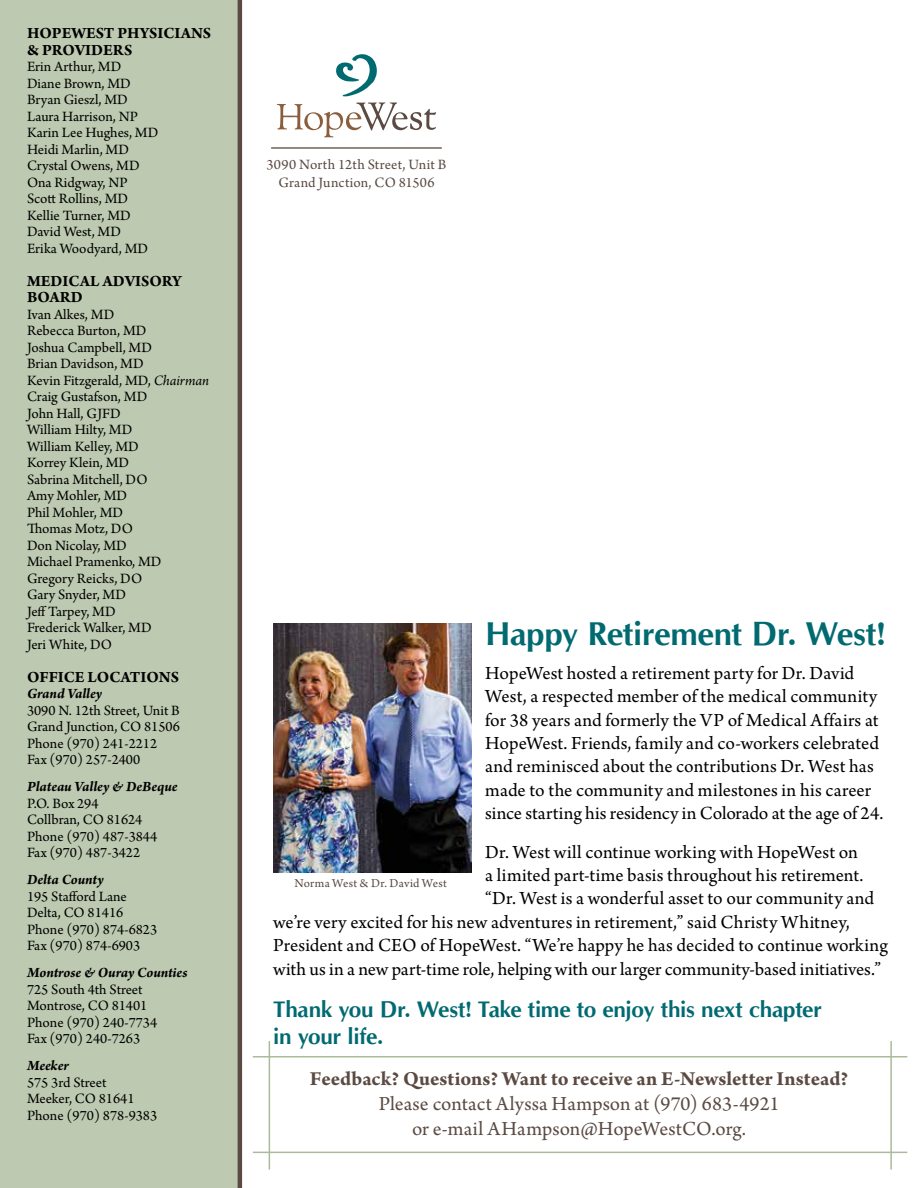
<style>
.page{position:relative;width:918px;height:1188px;background:#fff}
.page>*{position:absolute;margin:0;border:0;box-sizing:border-box;transform-origin:0 0}
.t1{font:700 33px "CG Omega";letter-spacing:-.01em;color:#006a71}
.t2{font:700 22.5px/27px "CG Omega";letter-spacing:-.01em;color:#006a71}
.t3{font:21px/25.2px "Arno Pro";letter-spacing:.005em;color:#5a4a42;text-align:center}
.t4{font:700 21px "Arno Pro";color:#5a4a42}
.t5{font:19.5px/23.4px "Arno Pro";color:#000}
.t6{font:700 16.5px/16.5px "Arno Pro";color:#000}
.t7{font:15px/16.5px "Arno Pro";color:#000}
.t8{font:italic 700 15px "Arno Pro";letter-spacing:-.005em;color:#000}
.t9{font:15px/18px "Arno Pro";letter-spacing:.01em;color:#5a4a42;text-align:center}
.t10{font:12.75px "Arno Pro";letter-spacing:.02em;color:#5a4a42}
.s1{font-style:italic}
</style>
<div class="page">
<div style="left:0;top:0;width:243px;height:1188px;background:#bdc9b0"></div>
<svg style="left:277px;top:54px;width:159px;height:83px"></svg>
<hr style="left:271px;top:147px;width:171px;height:2px;background:#71625a">
<hr style="left:253px;top:1152px;width:654px;height:1px;background:#abba9b">
<hr style="left:253px;top:1056px;width:654px;height:2px;background:#abba9b">
<hr style="left:890px;top:1041px;width:2px;height:129px;background:#abba9b">
<hr style="left:269px;top:1041px;width:1px;height:129px;background:#abba9b">
<img style="left:273px;top:623px;width:199px;height:250px">
<p class="t6" style="left:27px;top:26px;width:186px">HOPEWEST PHYSICIANS &amp; PROVIDERS</p>
<p class="t7" style="left:27px;top:59px;width:133px">Erin Arthur, MD<br>Diane Brown, MD<br>Bryan Gieszl, MD<br>Laura Harrison, NP<br>Karin Lee Hughes, MD<br>Heidi Marlin, MD<br>Crystal Owens, MD<br>Ona Ridgway, NP<br>Scott Rollins, MD<br>Kellie Turner, MD<br>David West, MD<br>Erika Woodyard, MD</p>
<p class="t6" style="left:27px;top:273px;width:156px">MEDICAL ADVISORY<br>BOARD</p>
<p class="t7" style="left:27px;top:307px;width:184px">Ivan Alkes, MD<br>Rebecca Burton, MD<br>Joshua Campbell, MD<br>Brian Davidson, MD<br>Kevin Fitzgerald, MD, <span class="s1">Chairman<br></span>Craig Gustafson, MD<br>John Hall, GJFD<br>William Hilty, MD<br>William Kelley, MD<br>Korrey Klein, MD<br>Sabrina Mitchell, DO<br>Amy Mohler, MD<br>Phil Mohler, MD<br>Thomas Motz, DO<br>Don Nicolay, MD<br>Michael Pramenko, MD<br>Gregory Reicks, DO<br>Gary Snyder, MD<br>Jeff Tarpey, MD<br>Frederick Walker, MD<br>Jeri White, DO</p>
<p class="t6" style="left:27px;top:669px;width:154px">OFFICE LOCATIONS</p>
<p class="t8" style="left:27px;top:685px;width:77px">Grand Valley</p>
<p class="t7" style="left:27px;top:703px;width:154px">3090 N. 12th Street, Unit B<br>Grand Junction, CO 81506<br>Phone (970) 241-2212<br>Fax (970) 257-2400</p>
<p class="t8" style="left:27px;top:778px;width:152px">Plateau Valley &amp; DeBeque</p>
<p class="t7" style="left:27px;top:796px;width:132px">P.O. Box 294<br>Collbran, CO 81624<br>Phone (970) 487-3844<br>Fax (970) 487-3422</p>
<p class="t8" style="left:27px;top:871px;width:78px">Delta County</p>
<p class="t7" style="left:27px;top:889px;width:132px">195 Stafford Lane<br>Delta, CO 81416<br>Phone (970) 874-6823<br>Fax (970) 874-6903</p>
<p class="t8" style="left:27px;top:964px;width:162px">Montrose &amp; Ouray Counties</p>
<p class="t7" style="left:27px;top:982px;width:132px">725 South 4th Street<br>Montrose, CO 81401<br>Phone (970) 240-7734<br>Fax (970) 240-7263</p>
<p class="t8" style="left:27px;top:1057px;width:43px">Meeker</p>
<p class="t7" style="left:27px;top:1075px;width:132px">575 3rd Street<br>Meeker, CO 81641<br>Phone (970) 878-9383</p>
<p class="t9" style="left:267px;top:156px;width:181px">3090 North 12th Street, Unit B<br>Grand Junction, CO 81506</p>
<h1 class="t1" style="left:485px;top:613px;width:402px">Happy Retirement Dr. West!</h1>
<p class="t5" style="left:485px;top:662px;width:400px">HopeWest hosted a retirement party for Dr. David West, a respected member of the medical community for 38 years and formerly the VP of Medical Affairs at HopeWest. Friends, family and co-workers celebrated and reminisced about the contributions Dr. West has made to the community and milestones in his career since starting his residency in Colorado at the age of 24.</p>
<h3 class="t5" style="left:485px;top:841px;width:374px">Dr. West will continue working with HopeWest on</h3>
<h3 class="t5" style="left:485px;top:864px;width:380px">a limited part-time basis throughout his retirement.</h3>
<h3 class="t5" style="left:485px;top:888px;width:390px">“Dr. West is a wonderful asset to our community and</h3>
<h3 class="t5" style="left:273px;top:911px;width:578px">we’re very excited for his new adventures in retirement,” said Christy Whitney,</h3>
<h3 class="t5" style="left:273px;top:935px;width:616px">President and CEO of HopeWest. “We’re happy he has decided to continue working</h3>
<h3 class="t5" style="left:273px;top:958px;width:609px">with us in a new part-time role, helping with our larger community-based initiatives.”</h3>
<h2 class="t2" style="left:273px;top:995px;width:550px">Thank you Dr. West! Take time to enjoy this next chapter in your life.</h2>
<p class="t10" style="left:294px;top:876px;width:154px">Norma West &amp; Dr. David West</p>
<h3 class="t4" style="left:310px;top:1066px;width:540px">Feedback? Questions? Want to receive an E-Newsletter Instead?</h3>
<h3 class="t3" style="left:379px;top:1092px;width:402px">Please contact Alyssa Hampson at (970) 683-4921 or e-mail AHampson@HopeWestCO.org.</h3>
</div>
